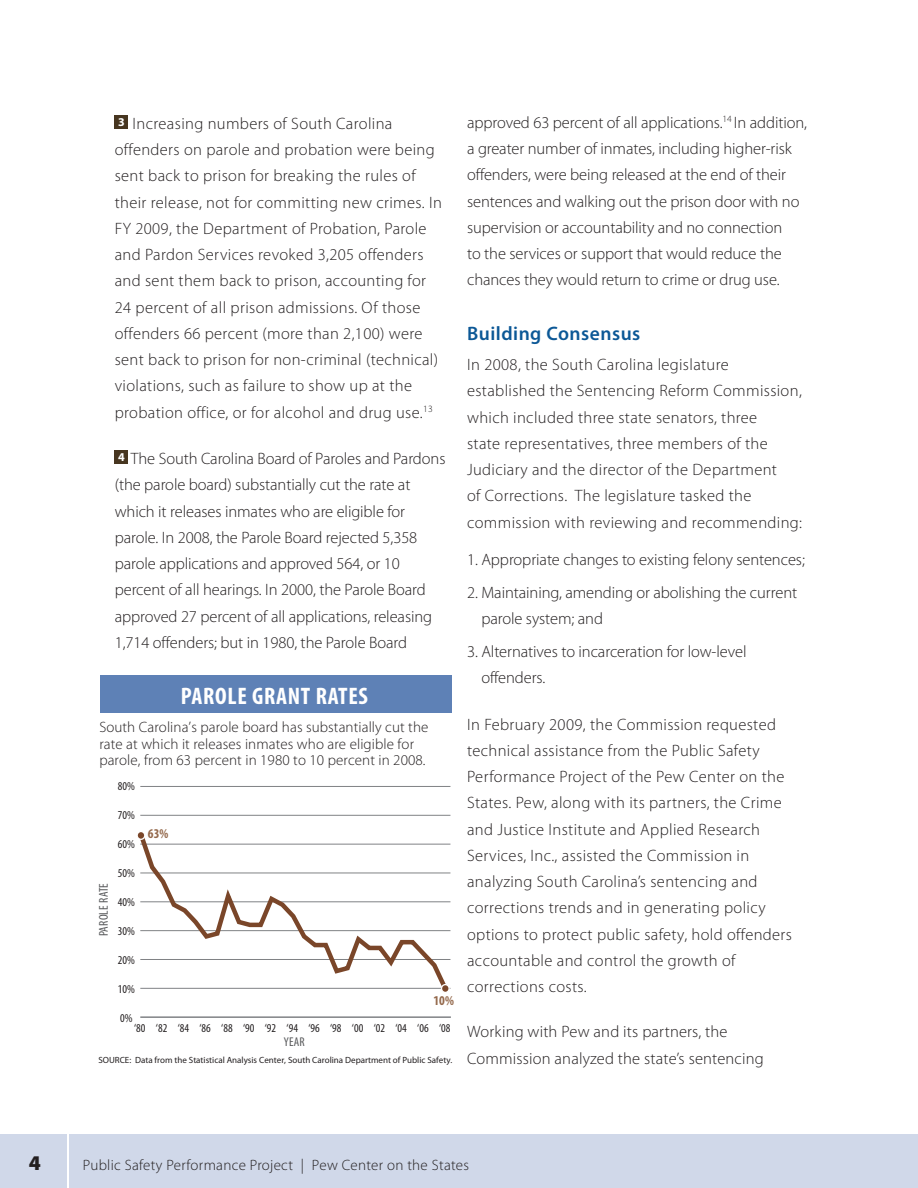
<style>
.page{position:relative;width:918px;height:1188px;background:#fff}
.page>*{position:absolute;margin:0;border:0;box-sizing:border-box;transform-origin:0 0}
.t1{font:700 condensed 24px "Myriad Pro";letter-spacing:.03em;color:#fff}
.t2{font:900 21px "Myriad Pro";color:#231f20}
.t3{font:600 19.5px "Myriad Pro";letter-spacing:.025em;color:#0c5896}
.BODY_text{font:300 16.5px/26.2px "Myriad Pro";letter-spacing:.02em;color:#231f20}
.BODY_text-2{font:300 16.5px/26.2px "Myriad Pro";letter-spacing:-.005em;color:#231f20}
.t4{font:300 15px/16.5px "Myriad Pro";letter-spacing:.005em;color:#231f20}
.t5{font:700 condensed 13.5px "Myriad Pro";color:#94694c}
.t6{font:condensed 12.75px "Myriad Pro";letter-spacing:.02em;color:#57585a}
.t7{font:condensed 12px "Myriad Pro";color:#231f20}
.t8{font:700 12px "Myriad Pro";color:#fff}
.t9{font:9px "Myriad Pro";color:#231f20}
</style>
<div class="page">
<div style="left:0;top:1134px;width:918px;height:54px;background:#d0d8e9"></div>
<hr style="left:68px;top:1131px;width:1px;height:57px;background:#fff">
<div style="left:115px;top:116px;width:13px;height:13px;background:#473620"></div>
<div style="left:115px;top:451px;width:13px;height:13px;background:#473620"></div>
<div style="left:100px;top:676px;width:352px;height:37px;background:#5e81b6"></div>
<hr style="left:140px;top:1016px;width:311px;height:2px;background:#808285">
<hr style="left:140px;top:815px;width:310px;height:1px;background:#808285">
<hr style="left:140px;top:786px;width:310px;height:1px;background:#808285">
<svg style="left:140px;top:838px;width:311px;height:151px"></svg>
<div style="left:137px;top:832px;width:8px;height:7px;background:#7a4629;border-radius:50%"></div>
<div style="left:137px;top:831px;width:8px;height:9px;border:1px solid #fff;border-radius:50%"></div>
<div style="left:442px;top:985px;width:7px;height:7px;background:#7a4629;border-radius:50%"></div>
<div style="left:441px;top:984px;width:9px;height:9px;border:1px solid #fff;border-radius:50%"></div>
<p class="BODY_text" style="left:115px;top:111px;width:329px;text-indent:18px">Increasing numbers of South Carolina offenders on parole and probation were being sent back to prison for breaking the rules of their release, not for committing new crimes. In FY 2009, the Department of Probation, Parole and Pardon Services revoked 3,205 offenders and sent them back to prison, accounting for 24 percent of all prison admissions. Of those offenders 66 percent (more than 2,100) were sent back to prison for non-criminal (technical) violations, such as failure to show up at the probation office, or for alcohol and drug use.<sup>13</sup></p>
<p class="t8" style="left:118px;top:449px;width:8px">4</p>
<p class="t8" style="left:118px;top:114px;width:8px">3</p>
<p class="BODY_text-2" style="left:115px;top:446px;width:332px;text-indent:16px">The South Carolina Board of Paroles and Pardons (the parole board) substantially cut the rate at which it releases inmates who are eligible for parole. In 2008, the Parole Board rejected 5,358 parole applications and approved 564, or 10 percent of all hearings. In 2000, the Parole Board approved 27 percent of all applications, releasing 1,714 offenders; but in 1980, the Parole Board</p>
<p class="t1" style="left:181px;top:681px;width:189px">PAROLE GRANT RATES</p>
<p class="t4" style="left:99px;top:719px;width:331px">South Carolina’s parole board has substantially cut the rate at which it releases inmates who are eligible for parole, from 63 percent in 1980 to 10 percent in 2008.</p>
<p class="t7" style="left:118px;top:779px;width:19px">80%</p>
<p class="t6" style="left:96px;top:936px;width:55px;rotate:-90deg">PAROLE RATE</p>
<p class="t7" style="left:118px;top:808px;width:19px">70%</p>
<p class="t7" style="left:118px;top:837px;width:19px">60%</p>
<p class="t7" style="left:118px;top:866px;width:19px">50%</p>
<p class="t7" style="left:118px;top:895px;width:19px">40%</p>
<p class="t7" style="left:118px;top:924px;width:19px">30%</p>
<p class="t7" style="left:118px;top:953px;width:19px">20%</p>
<p class="t7" style="left:118px;top:981px;width:19px">10%</p>
<p class="t5" style="left:148px;top:825px;width:22px">63%</p>
<p class="t5" style="left:434px;top:992px;width:22px">10%</p>
<p class="t7" style="left:120px;top:1010px;width:14px">0%</p>
<p class="t7" style="left:134px;top:1021px;width:318px">‘80 ‘82 ‘84 ‘86 ‘88 ‘90 ‘92 ‘94 ‘96 ‘98 ‘00 ‘02 ‘04 ‘06 ‘08</p>
<p class="t6" style="left:284px;top:1034px;width:23px">YEAR</p>
<p class="BODY_text-2" style="left:467px;top:110px;width:342px">approved 63 percent of all applications.<sup>14</sup> In addition, a greater number of inmates, including higher-risk offenders, were being released at the end of their sentences and walking out the prison door with no supervision or accountability and no connection<br>to the services or support that would reduce the chances they would return to crime or drug use.</p>
<h2 class="t3" style="left:467px;top:321px;width:175px">Building Consensus</h2>
<p class="BODY_text" style="left:467px;top:352px;width:337px">In 2008, the South Carolina legislature established the Sentencing Reform Commission, which included three state senators, three<br>state representatives, three members of the Judiciary and the director of the Department<br>of Corrections. The legislature tasked the commission with reviewing and recommending:</p>
<p class="BODY_text-2" style="left:467px;top:546px;width:339px">1. Appropriate changes to existing felony sentences;</p>
<p class="BODY_text-2" style="left:481px;top:579px;width:317px;text-indent:-14px">2. Maintaining, amending or abolishing the current parole system; and</p>
<p class="BODY_text-2" style="left:481px;top:638px;width:267px;text-indent:-14px">3. Alternatives to incarceration for low-level offenders.</p>
<p class="BODY_text" style="left:467px;top:711px;width:326px">In February 2009, the Commission requested technical assistance from the Public Safety Performance Project of the Pew Center on the States. Pew, along with its partners, the Crime and Justice Institute and Applied Research Services, Inc., assisted the Commission in analyzing South Carolina’s sentencing and corrections trends and in generating policy options to protect public safety, hold offenders accountable and control the growth of corrections costs.</p>
<p class="BODY_text" style="left:467px;top:1019px;width:262px">Working with Pew and its partners, the</p>
<p class="t9" style="left:98px;top:1054px;width:356px">SOURCE: Data from the Statistical Analysis Center, South Carolina Department of Public Safety.</p>
<p class="BODY_text" style="left:467px;top:1045px;width:298px">Commission analyzed the state’s sentencing</p>
<p class="t2" style="left:29px;top:1151px;width:14px">4</p>
<p class="t4" style="left:83px;top:1157px;width:388px">Public Safety Performance Project | Pew Center on the States</p>
</div>
